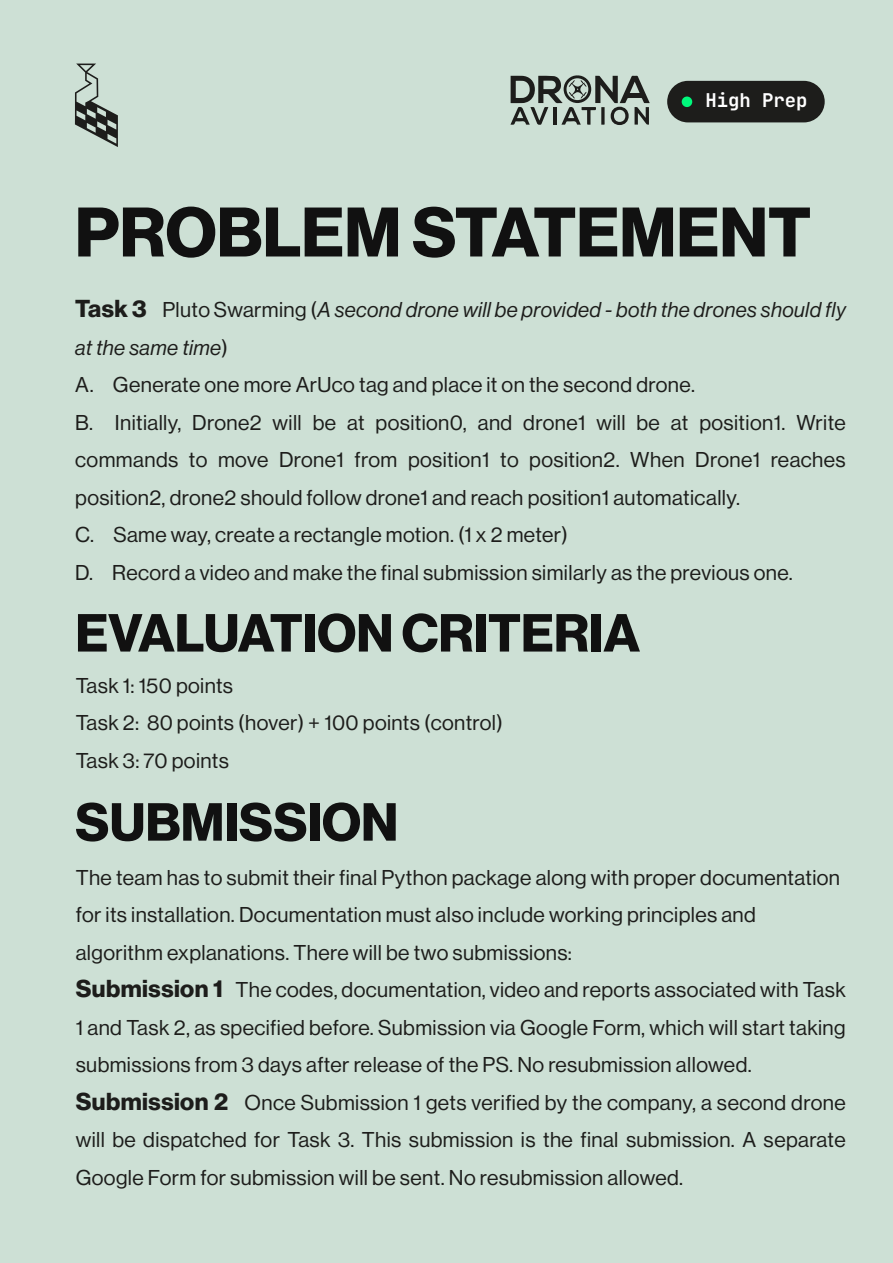
<style>
.page{position:relative;width:893px;height:1263px;background:#cde0d5}
.page>*{position:absolute;margin:0;border:0;box-sizing:border-box;transform-origin:0 0}
.t1{font:700 68.4px "Neue Haas Display";color:#111}
.t2{font:700 52.35px "Neue Haas Display";color:#111}
.t3{font:21px/37.5px "Neue Haas Display";letter-spacing:.02em;color:#1d1d1b}
.t4{font:18.9px "Jet Brains Mono";color:#fff}
.s1{font-weight:700;font-size:24px}
.s2{font-style:italic}
</style>
<div class="page">
<svg style="left:75px;top:64px;width:43px;height:83px"></svg>
<div style="left:667px;top:81px;width:158px;height:41px;background:#1d1d1b;border-radius:21px"></div>
<div style="left:682px;top:97px;width:10px;height:10px;background:#00f97c;border-radius:50%"></div>
<svg style="left:510px;top:75px;width:140px;height:50px"></svg>
<p class="t4" style="left:705px;top:88px;width:104px">High Prep</p>
<h1 class="t1" style="left:75px;top:193px;width:738px">PROBLEM STATEMENT</h1>
<p class="t3" style="left:75px;top:291px;width:772px"><span class="s1">Task 3</span> Pluto Swarming (<span class="s2">A second drone will be provided - both the drones should fly at the same time</span>)<br>A. Generate one more ArUco tag and place it on the second drone.<br>B. Initially, Drone2 will be at position0, and drone1 will be at position1. Write commands to move Drone1 from position1 to position2. When Drone1 reaches position2, drone2 should follow drone1 and reach position1 automatically.<br>C. Same way, create a rectangle motion. (1 x 2 meter)<br>D. Record a video and make the final submission similarly as the previous one.</p>
<h2 class="t2" style="left:75px;top:603px;width:566px">EVALUATION CRITERIA</h2>
<p class="t3" style="left:76px;top:667px;width:429px">Task 1: 150 points<br>Task 2: 80 points (hover) + 100 points (control)<br>Task 3: 70 points</p>
<h2 class="t2" style="left:75px;top:792px;width:324px">SUBMISSION</h2>
<p class="t3" style="left:76px;top:858px;width:771px">The team has to submit their final Python package along with proper documentation for its installation. Documentation must also include working principles and algorithm explanations. There will be two submissions:<br><span class="s1">Submission 1</span> The codes, documentation, video and reports associated with Task 1 and Task 2, as specified before. Submission via Google Form, which will start taking submissions from 3 days after release of the PS. No resubmission allowed.<br><span class="s1">Submission 2</span> Once Submission 1 gets verified by the company, a second drone will be dispatched for Task 3. This submission is the final submission. A separate Google Form for submission will be sent. No resubmission allowed.</p>
</div>
